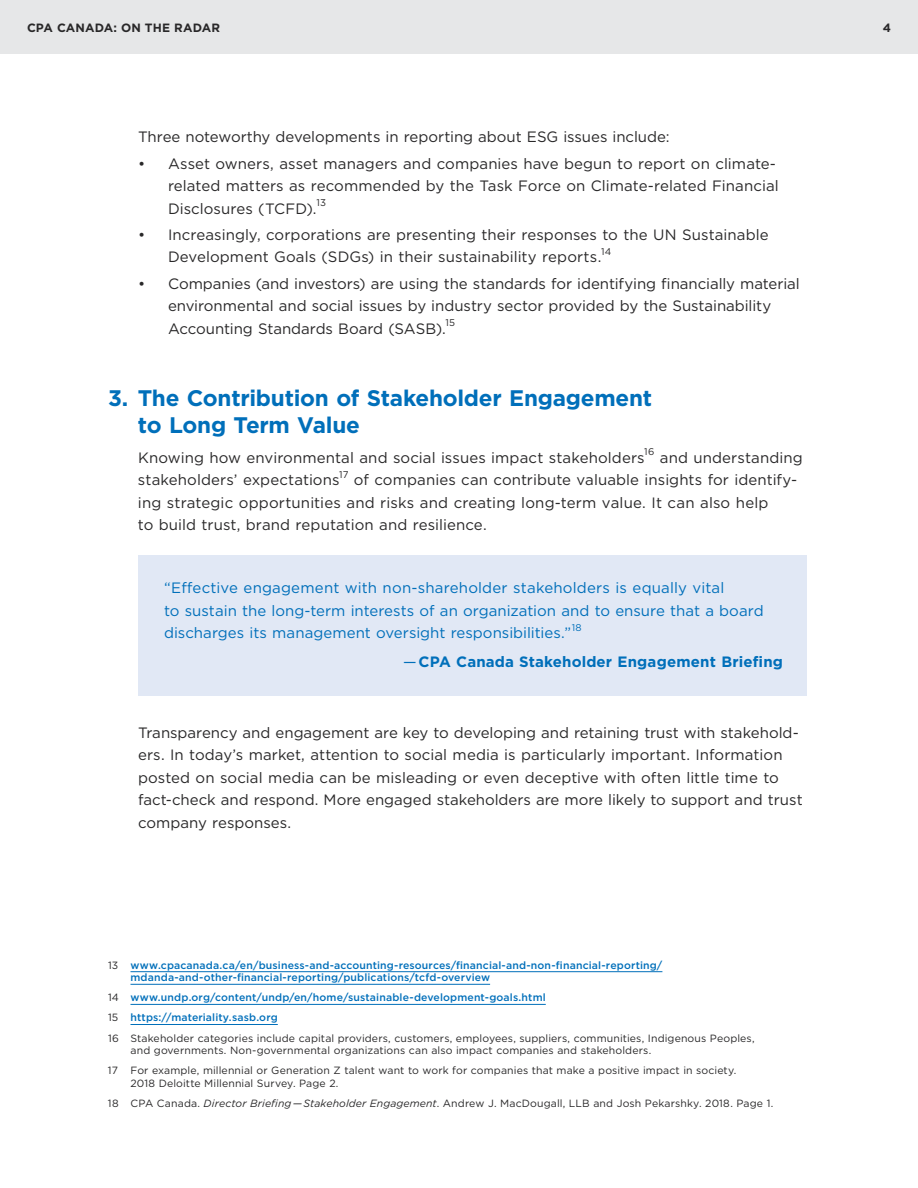
<style>
.page{position:relative;width:918px;height:1188px;background:#fff}
.page>*{position:absolute;margin:0;border:0;box-sizing:border-box;transform-origin:0 0}
.t1{font:700 22.5px/27px "Gotham";letter-spacing:-.015em;color:#006fba}
.t2{font:15px/22.5px "Gotham";color:#292829}
.t3{font:15px/22.5px "Gotham";letter-spacing:.005em;color:#006fba}
.t4{font:700 15px "Gotham";letter-spacing:.01em;color:#006fba}
.t5{font:700 12px "Gotham";letter-spacing:.005em;color:#292829}
.t6{font:10.5px/20.1px "Gotham";letter-spacing:.01em;color:#292829}
.t7{font:500 10.5px/12.6px "Gotham";letter-spacing:.015em;color:#006fba}
.t8{font:9.75px "Gotham";letter-spacing:.025em;color:#292829}
.t9{font:9.75px "Gotham";color:#006fba}
.s1{font-weight:400}
.s2{font-weight:400;color:#292829}
.s3{font-weight:500;color:#006fba}
.s4{font-style:italic}
</style>
<div class="page">
<div style="left:0;top:0;width:918px;height:54px;background:#e6e7e8"></div>
<div style="left:139px;top:555px;width:668px;height:141px;background:#e1e8f5"></div>
<hr style="left:130px;top:971px;width:532px;height:1px;background:#006fba">
<hr style="left:130px;top:984px;width:360px;height:1px;background:#006fba">
<hr style="left:130px;top:1004px;width:416px;height:1px;background:#006fba">
<hr style="left:130px;top:1024px;width:148px;height:1px;background:#006fba">
<p class="t5" style="left:27px;top:20px;width:195px">CPA CANADA: ON THE RADAR</p>
<p class="t5" style="left:883px;top:20px;width:10px">4</p>
<p class="t2" style="left:138px;top:126px;width:533px">Three noteworthy developments in reporting about ESG issues include:</p>
<p class="t2" style="left:168px;top:152px;width:612px;text-indent:-30px">• Asset owners, asset managers and companies have begun to report on climate&shy;related matters as recommended by the Task Force on Climate-related Financial<br>Disclosures (TCFD).</p>
<p class="t8" style="left:316px;top:197px;width:11px">13</p>
<p class="t2" style="left:168px;top:223px;width:602px;text-indent:-30px">• Increasingly, corporations are presenting their responses to the UN Sustainable<br>Development Goals (SDGs) in their sustainability reports.</p>
<p class="t8" style="left:601px;top:245px;width:12px">14</p>
<p class="t2" style="left:168px;top:272px;width:633px;text-indent:-30px">• Companies (and investors) are using the standards for identifying financially material environmental and social issues by industry sector provided by the Sustainability<br>Accounting Standards Board (SASB).</p>
<p class="t8" style="left:445px;top:317px;width:11px">15</p>
<h1 class="t1" style="left:138px;top:384px;width:516px;text-indent:-30px">3. The Contribution of Stakeholder Engagement to Long Term Value</h1>
<p class="t2" style="left:138px;top:446px;width:508px">Knowing how environmental and social issues impact stakeholders</p>
<p class="t8" style="left:644px;top:446px;width:12px">16</p>
<p class="t2" style="left:660px;top:446px;width:144px">and understanding</p>
<p class="t2" style="left:138px;top:468px;width:203px">stakeholders’ expectations</p>
<p class="t8" style="left:339px;top:468px;width:11px">17</p>
<p class="t2" style="left:138px;top:468px;width:661px;text-indent:216px">of companies can contribute valuable insights for identify&shy;ing strategic opportunities and risks and creating long-term value. It can also help<br>to build trust, brand reputation and resilience.</p>
<p class="t3" style="left:164px;top:576px;width:601px">“Effective engagement with non-shareholder stakeholders is equally vital<br>to sustain the long-term interests of an organization and to ensure that a board discharges its management oversight responsibilities.”</p>
<p class="t9" style="left:572px;top:621px;width:11px">18</p>
<p class="t4" style="left:403px;top:652px;width:381px"><span class="s1">—</span> CPA Canada Stakeholder Engagement Briefing</p>
<p class="t2" style="left:138px;top:721px;width:666px">Transparency and engagement are key to developing and retaining trust with stakehold&shy;ers. In today’s market, attention to social media is particularly important. Information posted on social media can be misleading or even deceptive with often little time to fact-check and respond. More engaged stakeholders are more likely to support and trust company responses.</p>
<p class="t7" style="left:131px;top:959px;width:533px;text-indent:-23px"><span class="s2">13</span> www.cpacanada.ca/en/business-and-accounting-resources/financial-and-non-financial-reporting/ mdanda-and-other-financial-reporting/publications/tcfd-overview</p>
<p class="t6" style="left:108px;top:987px;width:648px">14 <span class="s3">www.undp.org/content/undp/en/home/sustainable-development-goals.html<br></span>15 <span class="s3">https://materiality.sasb.org<br></span>16 Stakeholder categories include capital providers, customers, employees, suppliers, communities, Indigenous Peoples,</p>
<p class="t6" style="left:108px;top:1040px;width:630px;text-indent:23px">and governments. Non-governmental organizations can also impact companies and stakeholders.<br>17 For example, millennial or Generation Z talent want to work for companies that make a positive impact in society.</p>
<p class="t6" style="left:108px;top:1073px;width:667px;text-indent:23px">2018 Deloitte Millennial Survey. Page 2.<br>18 CPA Canada. <span class="s4">Director Briefing — Stakeholder Engagement</span>. Andrew J. MacDougall, LLB and Josh Pekarshky. 2018. Page 1.</p>
</div>
